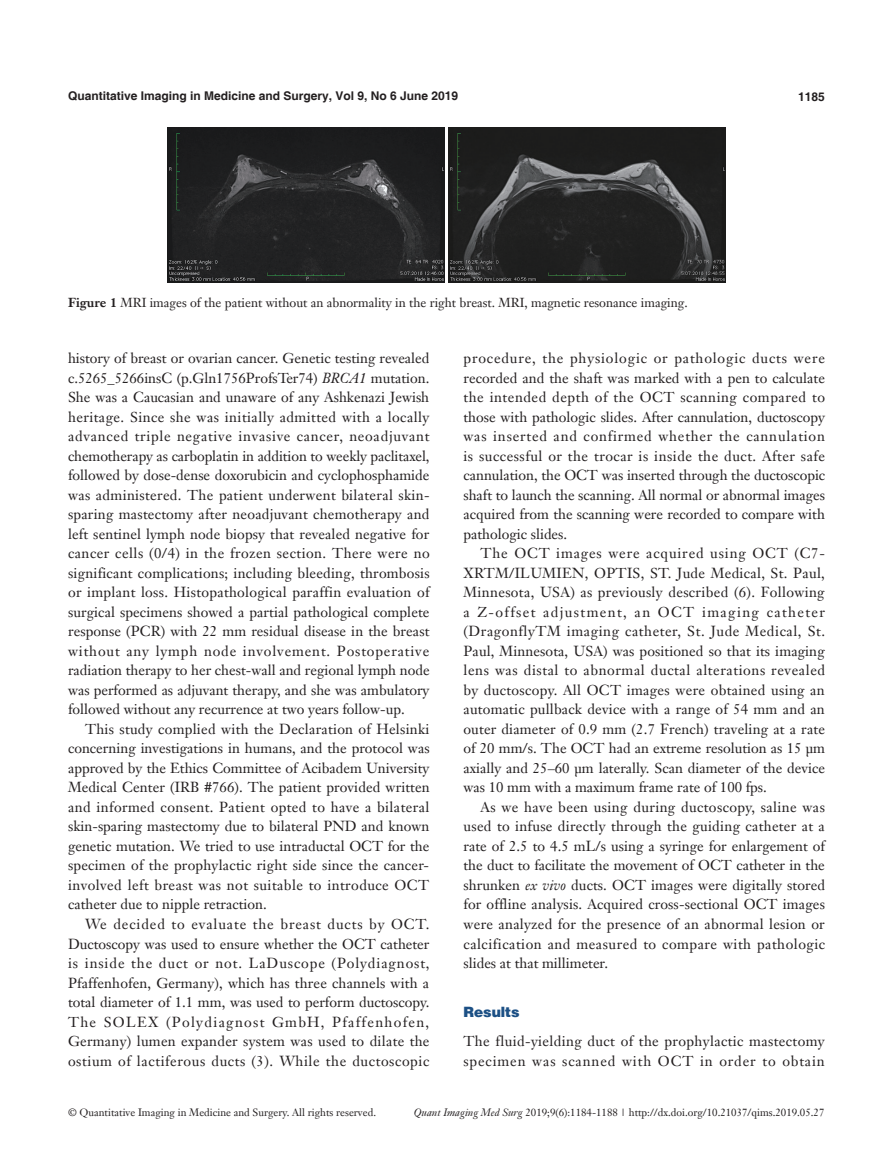
<style>
.page{position:relative;width:893px;height:1170px;background:#fff}
.page>*{position:absolute;margin:0;border:0;box-sizing:border-box;transform-origin:0 0}
.t1{font:14.25px/19.5px "Janson Text LT";color:#231f20;text-align:justify}
.t2{font:14.25px/19.5px "Janson Text LT";letter-spacing:.025em;color:#231f20}
.t3{font:900 14.25px "Helvetica";color:#1c5085}
.t4{font:12.75px "Janson Text LT";color:#231f20}
.t5{font:700 12px "Helvetica";color:#231f20}
.t6{font:10.5px "Janson Text LT";color:#231f20}
.s1{font-weight:700}
.s2{font-style:italic}
</style>
<div class="page">
<img style="left:168px;top:128px;width:276px;height:155px">
<img style="left:449px;top:128px;width:276px;height:155px">
<p class="t5" style="left:68px;top:88px;width:392px">Quantitative Imaging in Medicine and Surgery, Vol 9, No 6 June 2019</p>
<p class="t5" style="left:798px;top:89px;width:28px">1185</p>
<p class="t4" style="left:68px;top:294px;width:621px"><span class="s1">Figure 1</span> MRI images of the patient without an abnormality in the right breast. MRI, magnetic resonance imaging.</p>
<p class="t1" style="left:68px;top:348px;width:363px">history of breast or ovarian cancer. Genetic testing revealed c.5265_5266insC (p.Gln1756ProfsTer74) <span class="s2">BRCA1</span> mutation.<br>She was a Caucasian and unaware of any Ashkenazi Jewish heritage. Since she was initially admitted with a locally advanced triple negative invasive cancer, neoadjuvant chemotherapy as carboplatin in addition to weekly paclitaxel, followed by dose-dense doxorubicin and cyclophosphamide was administered. The patient underwent bilateral skin&shy;sparing mastectomy after neoadjuvant chemotherapy and left sentinel lymph node biopsy that revealed negative for cancer cells (0/4) in the frozen section. There were no significant complications; including bleeding, thrombosis or implant loss. Histopathological paraffin evaluation of surgical specimens showed a partial pathological complete response (PCR) with 22 mm residual disease in the breast without any lymph node involvement. Postoperative radiation therapy to her chest-wall and regional lymph node was performed as adjuvant therapy, and she was ambulatory followed without any recurrence at two years follow-up.</p>
<p class="t1" style="left:68px;top:719px;width:363px;text-indent:17px">This study complied with the Declaration of Helsinki concerning investigations in humans, and the protocol was approved by the Ethics Committee of Acibadem University Medical Center (IRB #766). The patient provided written and informed consent. Patient opted to have a bilateral skin-sparing mastectomy due to bilateral PND and known genetic mutation. We tried to use intraductal OCT for the specimen of the prophylactic right side since the cancer&shy;involved left breast was not suitable to introduce OCT catheter due to nipple retraction.</p>
<p class="t1" style="left:68px;top:914px;width:363px;text-indent:17px">We decided to evaluate the breast ducts by OCT.<br>Ductoscopy was used to ensure whether the OCT catheter is inside the duct or not. LaDuscope (Polydiagnost, Pfaffenhofen, Germany), which has three channels with a total diameter of 1.1 mm, was used to perform ductoscopy.<br>The SOLEX (Polydiagnost GmbH, Pfaffenhofen, Germany) lumen expander system was used to dilate the ostium of lactiferous ducts (3). While the ductoscopic</p>
<p class="t1" style="left:463px;top:348px;width:363px">procedure, the physiologic or pathologic ducts were recorded and the shaft was marked with a pen to calculate the intended depth of the OCT scanning compared to those with pathologic slides. After cannulation, ductoscopy was inserted and confirmed whether the cannulation is successful or the trocar is inside the duct. After safe cannulation, the OCT was inserted through the ductoscopic shaft to launch the scanning. All normal or abnormal images acquired from the scanning were recorded to compare with pathologic slides.</p>
<p class="t1" style="left:463px;top:543px;width:363px;text-indent:17px">The OCT images were acquired using OCT (C7- XRTM/ILUMIEN, OPTIS, ST. Jude Medical, St. Paul, Minnesota, USA) as previously described (6). Following a Z-offset adjustment, an OCT imaging catheter (DragonflyTM imaging catheter, St. Jude Medical, St.<br>Paul, Minnesota, USA) was positioned so that its imaging lens was distal to abnormal ductal alterations revealed by ductoscopy. All OCT images were obtained using an automatic pullback device with a range of 54 mm and an outer diameter of 0.9 mm (2.7 French) traveling at a rate of 20 mm/s. The OCT had an extreme resolution as 15 μm axially and 25–60 μm laterally. Scan diameter of the device was 10 mm with a maximum frame rate of 100 fps.</p>
<p class="t1" style="left:463px;top:797px;width:363px;text-indent:17px">As we have been using during ductoscopy, saline was used to infuse directly through the guiding catheter at a rate of 2.5 to 4.5 mL/s using a syringe for enlargement of the duct to facilitate the movement of OCT catheter in the shrunken <span class="s2">ex vivo</span> ducts. OCT images were digitally stored for offline analysis. Acquired cross-sectional OCT images were analyzed for the presence of an abnormal lesion or calcification and measured to compare with pathologic slides at that millimeter.</p>
<p class="t3" style="left:463px;top:1002px;width:58px">Results</p>
<p class="t2" style="left:463px;top:1031px;width:363px">The fluid-yielding duct of the prophylactic mastectomy specimen was scanned with OCT in order to obtain</p>
<p class="t6" style="left:68px;top:1105px;width:310px">© Quantitative Imaging in Medicine and Surgery. All rights reserved.</p>
<p class="t6" style="left:414px;top:1105px;width:412px"><span class="s2">Quant Imaging Med Surg</span> 2019;9(6):1184-1188 | http://dx.doi.org/10.21037/qims.2019.05.27</p>
</div>
